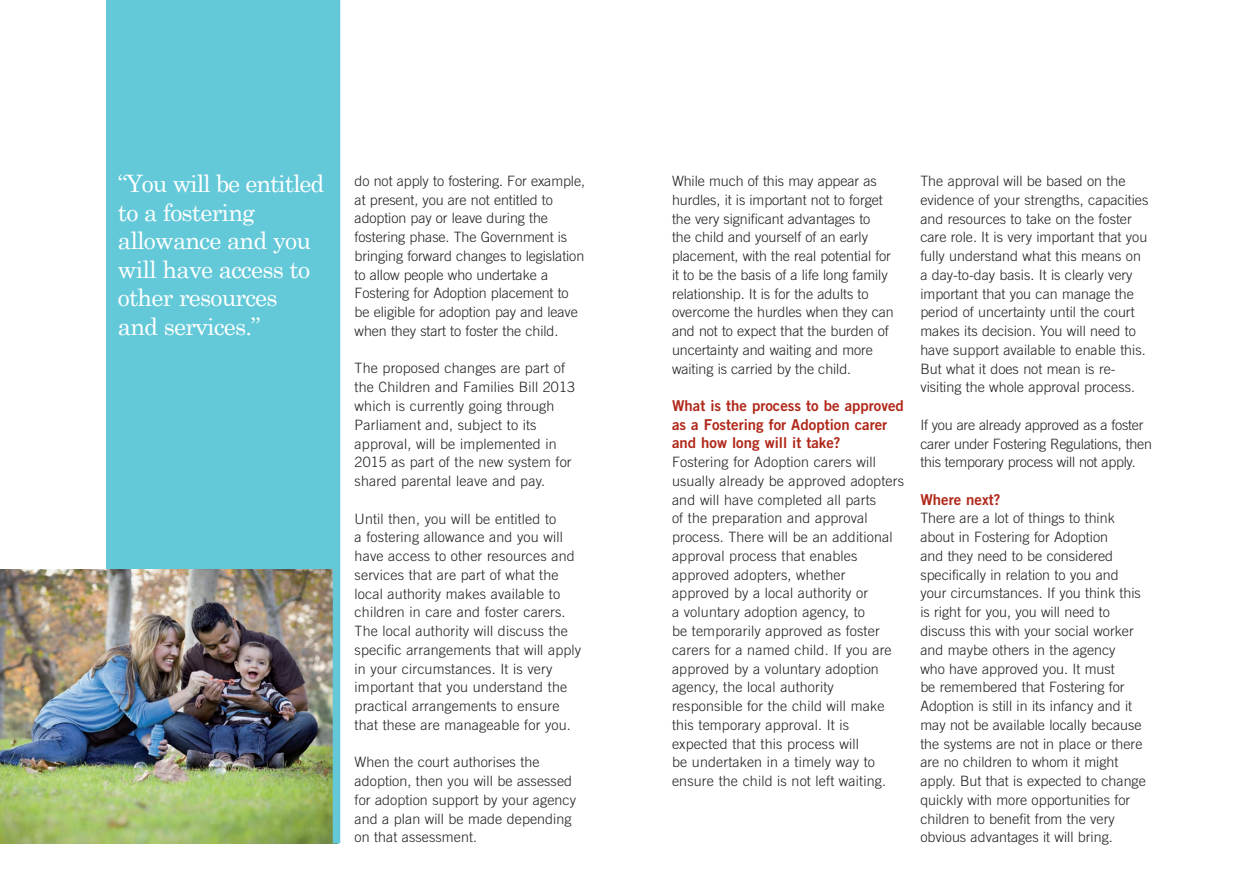
<style>
.page{position:relative;width:1259px;height:893px;background:#fff}
.page>*{position:absolute;margin:0;border:0;box-sizing:border-box;transform-origin:0 0}
.t1{font:24px/28.5px "Century Schoolbook";letter-spacing:-.035em;color:#fff}
.t2{font:15px/18.8px "Trade Gothic Bold Two";color:#b0281a}
.t3{font:300 14.25px/18.8px "Trade Gothic";color:#231f20}
</style>
<div class="page">
<div style="left:106px;top:0;width:232px;height:832px;background:#63c9d8"></div>
<img style="left:0;top:569px;width:333px;height:274px">
<div style="left:333px;top:0;width:7px;height:843px;background:#63c9d8"></div>
<h1 class="t1" style="left:118px;top:169px;width:208px">“You will be entitled to a fostering allowance and you will have access to other resources<br>and services.”</h1>
<p class="t3" style="left:355px;top:173px;width:232px">do not apply to fostering. For example, at present, you are not entitled to adoption pay or leave during the fostering phase. The Government is bringing forward changes to legislation to allow people who undertake a Fostering for Adoption placement to be eligible for adoption pay and leave when they start to foster the child.</p>
<p class="t3" style="left:355px;top:360px;width:222px">The proposed changes are part of the Children and Families Bill 2013 which is currently going through<br>Parliament and, subject to its approval, will be implemented in<br>2015 as part of the new system for shared parental leave and pay.</p>
<p class="t3" style="left:355px;top:510px;width:228px">Until then, you will be entitled to<br>a fostering allowance and you will have access to other resources and services that are part of what the local authority makes available to children in care and foster carers.<br>The local authority will discuss the specific arrangements that will apply in your circumstances. It is very important that you understand the practical arrangements to ensure that these are manageable for you.</p>
<p class="t3" style="left:355px;top:754px;width:223px">When the court authorises the adoption, then you will be assessed for adoption support by your agency and a plan will be made depending on that assessment.</p>
<p class="t3" style="left:672px;top:173px;width:223px">While much of this may appear as hurdles, it is important not to forget the very significant advantages to<br>the child and yourself of an early placement, with the real potential for it to be the basis of a life long family relationship. It is for the adults to overcome the hurdles when they can and not to expect that the burden of uncertainty and waiting and more waiting is carried by the child.</p>
<p class="t2" style="left:672px;top:398px;width:233px">What is the process to be approved as a Fostering for Adoption carer and how long will it take?</p>
<p class="t3" style="left:672px;top:454px;width:233px">Fostering for Adoption carers will usually already be approved adopters and will have completed all parts<br>of the preparation and approval process. There will be an additional approval process that enables approved adopters, whether approved by a local authority or<br>a voluntary adoption agency, to<br>be temporarily approved as foster carers for a named child. If you are approved by a voluntary adoption agency, the local authority responsible for the child will make this temporary approval. It is expected that this process will<br>be undertaken in a timely way to ensure the child is not left waiting.</p>
<p class="t3" style="left:920px;top:173px;width:230px">The approval will be based on the evidence of your strengths, capacities and resources to take on the foster care role. It is very important that you fully understand what this means on a day-to-day basis. It is clearly very important that you can manage the period of uncertainty until the court makes its decision. You will need to have support available to enable this.<br>But what it does not mean is re&shy;visiting the whole approval process.</p>
<p class="t3" style="left:920px;top:417px;width:233px">If you are already approved as a foster carer under Fostering Regulations, then this temporary process will not apply.</p>
<p class="t2" style="left:920px;top:491px;width:82px">Where next?</p>
<p class="t3" style="left:920px;top:510px;width:227px">There are a lot of things to think about in Fostering for Adoption<br>and they need to be considered specifically in relation to you and your circumstances. If you think this is right for you, you will need to discuss this with your social worker and maybe others in the agency<br>who have approved you. It must<br>be remembered that Fostering for Adoption is still in its infancy and it may not be available locally because the systems are not in place or there are no children to whom it might apply. But that is expected to change quickly with more opportunities for children to benefit from the very obvious advantages it will bring.</p>
</div>
